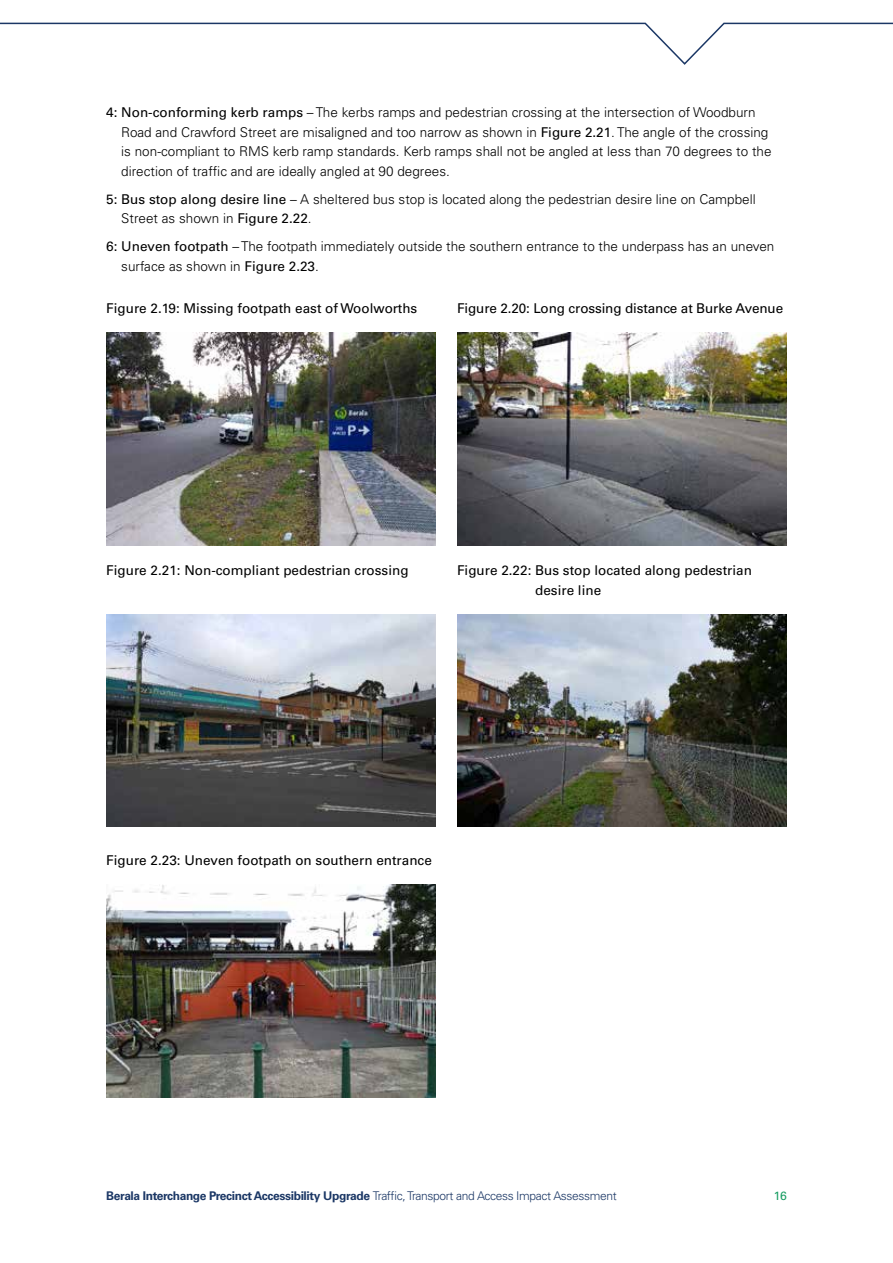
<style>
.page{position:relative;width:893px;height:1263px;background:#fff}
.page>*{position:absolute;margin:0;border:0;box-sizing:border-box;transform-origin:0 0}
.TfNSW_body_text{font:300 13.5px/19.5px "Univers";color:#000}
.table_header{font:13.5px/19.5px "Univers";color:#000}
.t1{font:700 12px "Univers";letter-spacing:-.03em;color:#1b3765}
.t2{font:12px "Univers";color:#159c60}
.s1{font-weight:400}
.s2{font-weight:300}
</style>
<div class="page">
<svg style="left:0;top:22px;width:893px;height:43px"></svg>
<img style="left:106px;top:333px;width:330px;height:212px">
<img style="left:106px;top:614px;width:330px;height:213px">
<img style="left:106px;top:885px;width:330px;height:212px">
<img style="left:457px;top:333px;width:330px;height:212px">
<img style="left:457px;top:614px;width:330px;height:213px">
<p class="TfNSW_body_text" style="left:121px;top:102px;width:652px;text-indent:-15px"><span class="s1">4: Non-conforming kerb ramps</span> – The kerbs ramps and pedestrian crossing at the intersection of Woodburn Road and Crawford Street are misaligned and too narrow as shown in <span class="s1">Figure 2.21</span>. The angle of the crossing is non-compliant to RMS kerb ramp standards. Kerb ramps shall not be angled at less than 70 degrees to the direction of traffic and are ideally angled at 90 degrees.</p>
<p class="TfNSW_body_text" style="left:121px;top:189px;width:636px;text-indent:-15px"><span class="s1">5: Bus stop along desire line</span> – A sheltered bus stop is located along the pedestrian desire line on Campbell<br>Street as shown in <span class="s1">Figure 2.22</span>.</p>
<p class="TfNSW_body_text" style="left:121px;top:236px;width:655px;text-indent:-15px"><span class="s1">6: Uneven footpath</span> – The footpath immediately outside the southern entrance to the underpass has an uneven surface as shown in <span class="s1">Figure 2.23</span>.</p>
<p class="table_header" style="left:106px;top:299px;width:313px">Figure 2.19: Missing footpath east of Woolworths</p>
<p class="table_header" style="left:457px;top:299px;width:328px">Figure 2.20: Long crossing distance at Burke Avenue</p>
<p class="table_header" style="left:106px;top:561px;width:304px">Figure 2.21: Non-compliant pedestrian crossing</p>
<p class="table_header" style="left:535px;top:561px;width:218px;text-indent:-78px">Figure 2.22: Bus stop located along pedestrian desire line</p>
<p class="table_header" style="left:106px;top:851px;width:327px">Figure 2.23: Uneven footpath on southern entrance</p>
<p class="t1" style="left:106px;top:1189px;width:512px">Berala Interchange Precinct Accessibility Upgrade <span class="s2">Traffic, Transport and Access Impact Assessment</span></p>
<p class="t2" style="left:774px;top:1188px;width:14px">16</p>
</div>
